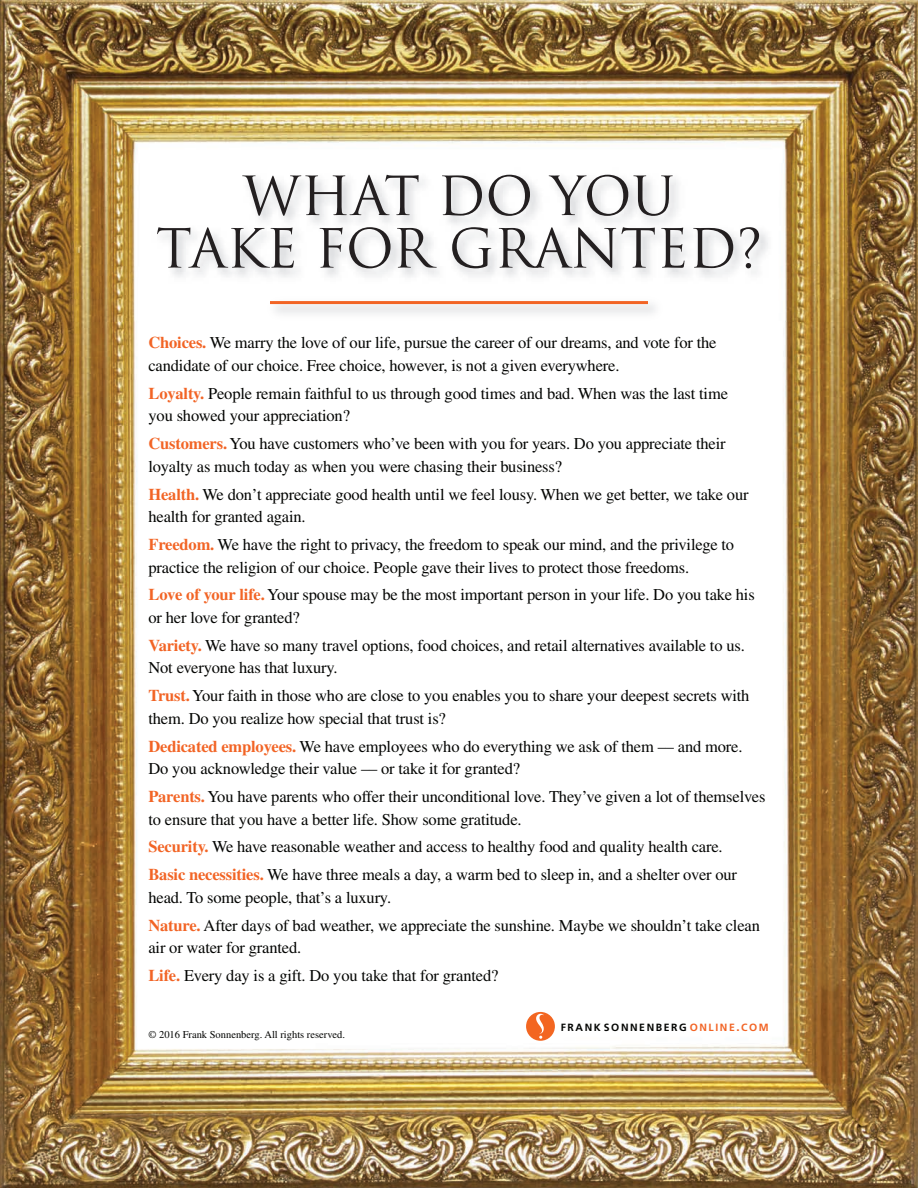
<style>
.page{position:relative;width:918px;height:1188px;background:#fff}
.page>*{position:absolute;margin:0;border:0;box-sizing:border-box;transform-origin:0 0}
.t1{font:52.5px/52.5px "Trajan";color:#231f20;text-align:center}
.t2{font:16.5px/22.5px "Times";letter-spacing:-.01em;color:#040503}
.t3{font:10.5px "Times";color:#040503}
.t4{font:700 10.5px "Frutiger";letter-spacing:.15em;color:#040503}
.s1{font-weight:700;color:#f26425}
.s2{color:#f26425}
.s3{font-weight:900;color:#f26425}
</style>
<div class="page">
<img style="left:0;top:0;width:918px;height:1188px">
<div style="left:526px;top:1012px;width:29px;height:29px;background:#f36621;border-radius:50%"></div>
<svg style="left:536px;top:1014px;width:8px;height:25px"></svg>
<img style="left:111px;top:163px;width:708px;height:158px">
<img style="left:264px;top:295px;width:403px;height:28px">
<hr style="left:270px;top:301px;width:378px;height:3px;background:#f26425">
<h1 class="t1" style="left:156px;top:171px;width:608px">WHAT DO YOU<br>TAKE FOR GRANTED?</h1>
<p class="t2" style="left:148px;top:333px;width:570px"><span class="s1">Choices.</span> We marry the love of our life, pursue the career of our dreams, and vote for the candidate of our choice. Free choice, however, is not a given everywhere.</p>
<p class="t2" style="left:148px;top:384px;width:581px"><span class="s1">Loyalty.</span> People remain faithful to us through good times and bad. When was the last time you showed your appreciation?</p>
<p class="t2" style="left:148px;top:434px;width:579px"><span class="s1">Customers.</span>You have customers who’ve been with you for years. Do you appreciate their loyalty as much today as when you were chasing their business?</p>
<p class="t2" style="left:148px;top:485px;width:602px"><span class="s1">Health.</span> We don’t appreciate good health until we feel lousy. When we get better, we take our health for granted again.</p>
<p class="t2" style="left:148px;top:535px;width:587px"><span class="s1">Freedom.</span> We have the right to privacy, the freedom to speak our mind, and the privilege to practice the religion of our choice. People gave their lives to protect those freedoms.</p>
<p class="t2" style="left:148px;top:585px;width:608px"><span class="s1">Love of your life.</span>Your spouse may be the most important person in your life. Do you take his or her love for granted?</p>
<p class="t2" style="left:148px;top:636px;width:598px"><span class="s1">Variety.</span> We have so many travel options, food choices, and retail alternatives available to us.<br>Not everyone has that luxury.</p>
<p class="t2" style="left:148px;top:686px;width:603px"><span class="s1">Trust.</span>Your faith in those who are close to you enables you to share your deepest secrets with them. Do you realize how special that trust is?</p>
<p class="t2" style="left:148px;top:737px;width:595px"><span class="s1">Dedicated employees.</span> We have employees who do everything we ask of them –– and more.<br>Do you acknowledge their value –– or take it for granted?</p>
<p class="t2" style="left:148px;top:787px;width:618px"><span class="s1">Parents.</span>You have parents who offer their unconditional love. They’ve given a lot of themselves to ensure that you have a better life. Show some gratitude.</p>
<p class="t2" style="left:148px;top:835px;width:590px;line-height:27.9px"><span class="s1">Security.</span> We have reasonable weather and access to healthy food and quality health care.<br><span class="s1">Basic necessities.</span> We have three meals a day, a warm bed to sleep in, and a shelter over our</p>
<p class="t2" style="left:148px;top:885px;width:613px;line-height:27.9px">head. To some people, that’s a luxury.<br><span class="s1">Nature.</span> After days of bad weather, we appreciate the sunshine. Maybe we shouldn’t take clean</p>
<p class="t2" style="left:148px;top:935px;width:351px;line-height:27.9px">air or water for granted.<br><span class="s1">Life.</span> Every day is a gift. Do you take that for granted?</p>
<p class="t3" style="left:148px;top:1031px;width:198px">© 2016 Frank Sonnenberg. All rights reserved.</p>
<p class="t4" style="left:561px;top:1023px;width:209px">FRANK SONNENBERG <span class="s2">ONLINE</span><span class="s3">.</span><span class="s2">COM</span></p>
</div>
